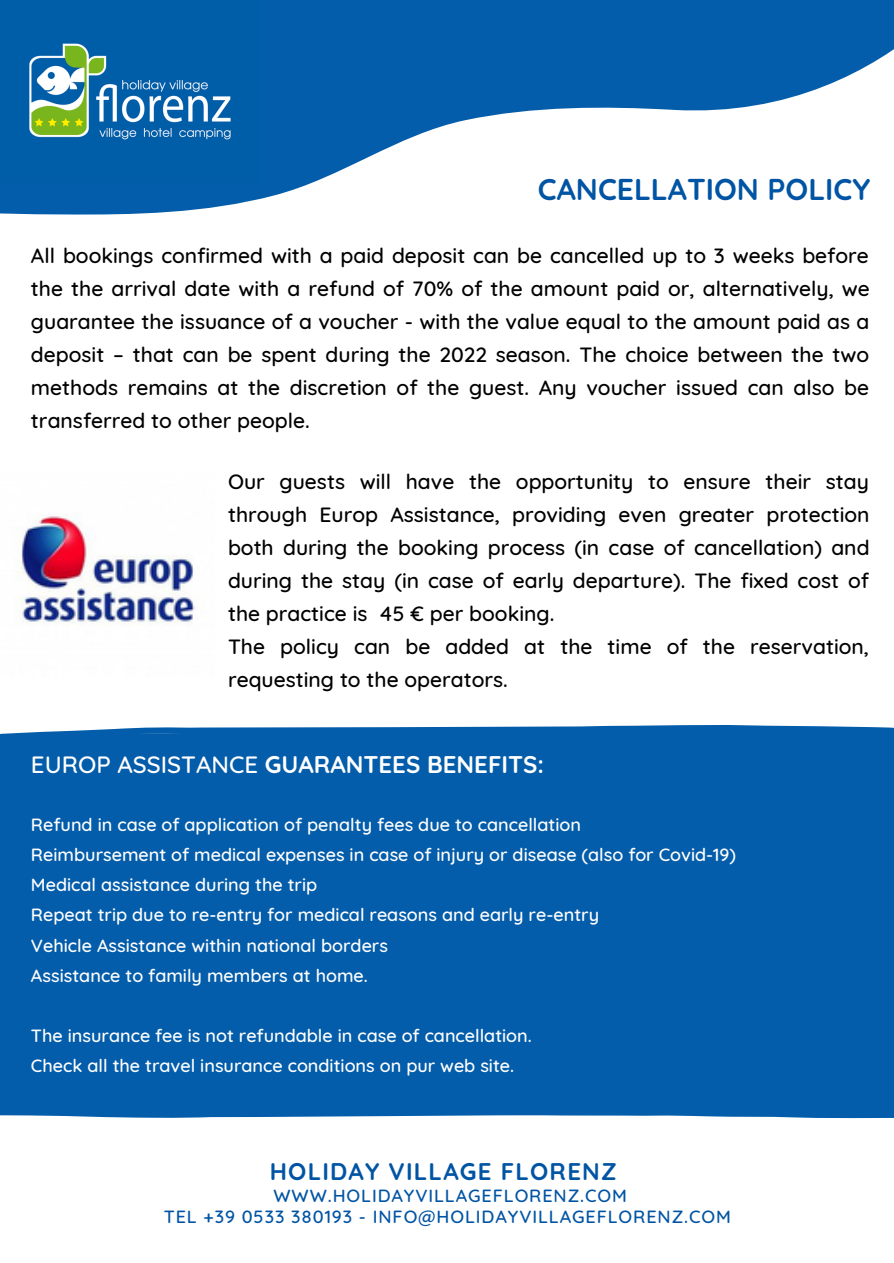
<style>
.page{position:relative;width:894px;height:1263px;background:#fff}
.page>*{position:absolute;margin:0;border:0;box-sizing:border-box;transform-origin:0 0}
.t1{font:700 30px "Quicksand";color:#0054a4}
.t2{font:700 24px "Quicksand";color:#fff}
.t3{font:700 24px "Quicksand";letter-spacing:.05em;color:#0054a4}
.t4{font:500 21px/33px "Quicksand";color:#000;text-align:justify}
.t5{font:500 18px "Quicksand";color:#fff}
.t6{font:500 18px "Quicksand";letter-spacing:.05em;color:#0054a4}
.s1{font-weight:500}
</style>
<div class="page">
<svg style="left:0;top:0;width:893px;height:215px;fill:#045daa"></svg>
<img style="left:0;top:0;width:259px;height:182px">
<div style="left:0;top:725px;width:893px;height:393px;background:#045daa"></div>
<img style="left:16px;top:516px;width:179px;height:107px">
<p class="t1" style="left:537px;top:170px;width:334px">CANCELLATION POLICY</p>
<p class="t4" style="left:31px;top:238px;width:840px">All bookings confirmed with a paid deposit can be cancelled up to 3 weeks before the the arrival date with a refund of 70% of the amount paid or, alternatively, we guarantee the issuance of a voucher - with the value equal to the amount paid as a deposit – that can be spent during the 2022 season. The choice between the two methods remains at the discretion of the guest. Any voucher issued can also be transferred to other people.</p>
<p class="t4" style="left:228px;top:464px;width:643px">Our guests will have the opportunity to ensure their stay through Europ Assistance, providing even greater protection both during the booking process (in case of cancellation) and during the stay (in case of early departure). The fixed cost of the practice is 45 € per booking.</p>
<p class="t4" style="left:228px;top:630px;width:642px">The policy can be added at the time of the reservation, requesting to the operators.</p>
<p class="t2" style="left:31px;top:748px;width:514px"><span class="s1">EUROP ASSISTANCE</span> GUARANTEES BENEFITS:</p>
<p class="t5" style="left:31px;top:813px;width:551px">Refund in case of application of penalty fees due to cancellation</p>
<p class="t5" style="left:31px;top:843px;width:706px">Reimbursement of medical expenses in case of injury or disease (also for Covid-19)</p>
<p class="t5" style="left:31px;top:873px;width:287px">Medical assistance during the trip</p>
<p class="t5" style="left:31px;top:903px;width:569px">Repeat trip due to re-entry for medical reasons and early re-entry</p>
<p class="t5" style="left:31px;top:933px;width:358px">Vehicle Assistance within national borders</p>
<p class="t5" style="left:31px;top:963px;width:338px">Assistance to family members at home.</p>
<p class="t5" style="left:31px;top:1023px;width:502px">The insurance fee is not refundable in case of cancellation.</p>
<p class="t5" style="left:31px;top:1053px;width:484px">Check all the travel insurance conditions on pur web site.</p>
<p class="t3" style="left:270px;top:1155px;width:348px">HOLIDAY VILLAGE FLORENZ</p>
<p class="t6" style="left:273px;top:1184px;width:355px">WWW.HOLIDAYVILLAGEFLORENZ.COM</p>
<p class="t6" style="left:164px;top:1205px;width:568px">TEL +39 0533 380193 - INFO@HOLIDAYVILLAGEFLORENZ.COM</p>
</div>
